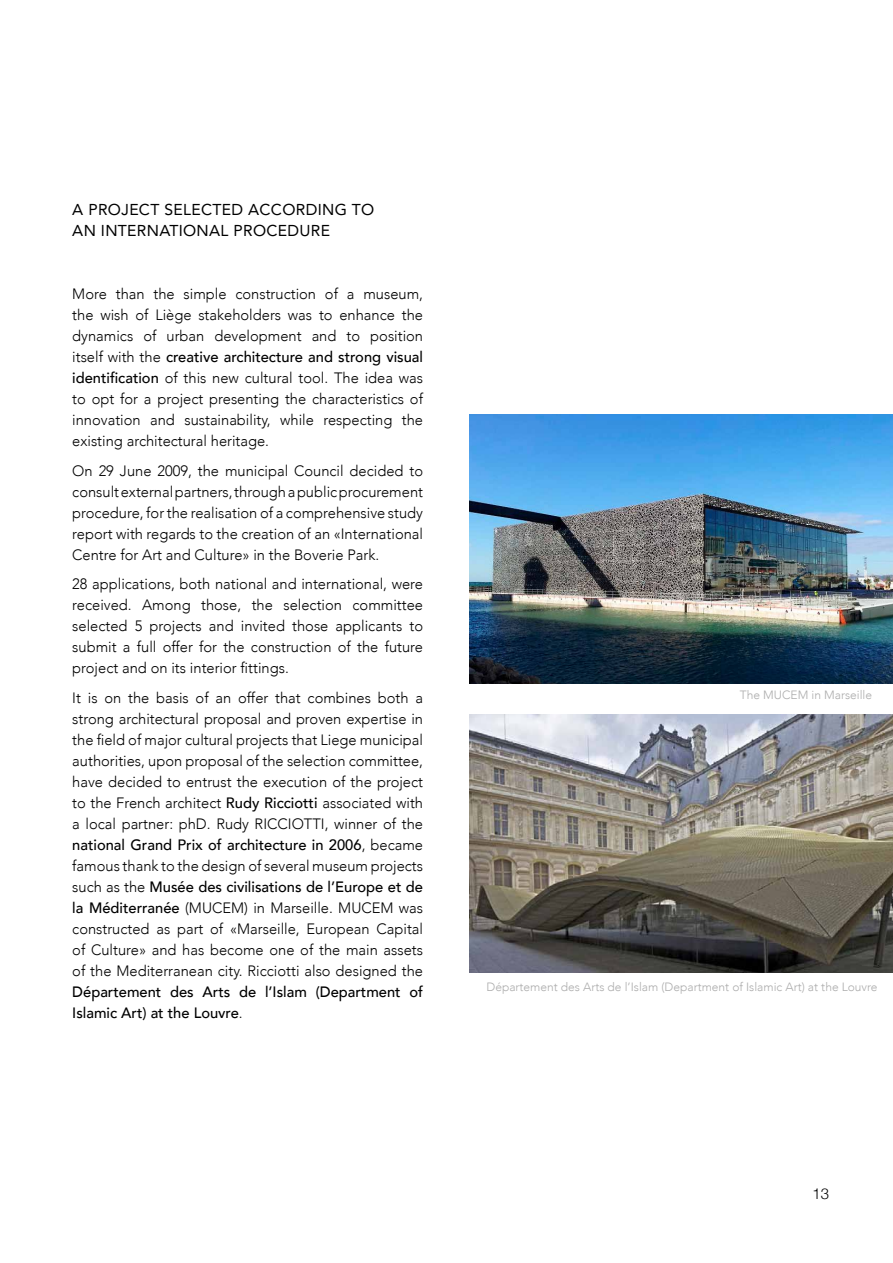
<style>
.page{position:relative;width:893px;height:1263px;background:#fff}
.page>*{position:absolute;margin:0;border:0;box-sizing:border-box;transform-origin:0 0}
.t1{font:15.75px/21px "Avenir";letter-spacing:.02em;color:#000}
.t2{font:300 15px/21px "Avenir";color:#000;text-align:justify}
.t3{font:500 15px/21px "Avenir";color:#000}
.t4{font:300 15px "Helvetica Neue";color:#000}
.t5{font:300 12px "Avenir";color:#acacac}
.s1{font-weight:500}
.s2{font-weight:300}
</style>
<div class="page">
<img style="left:470px;top:714px;width:423px;height:258px">
<img style="left:470px;top:415px;width:423px;height:268px">
<p class="t1" style="left:72px;top:198px;width:304px">A PROJECT SELECTED ACCORDING TO<br>AN INTERNATIONAL PROCEDURE</p>
<p class="t2" style="left:72px;top:283px;width:352px">More than the simple construction of a museum, the wish of Liège stakeholders was to enhance the dynamics of urban development and to position itself with the <span class="s1">creative architecture and strong visual identification</span> of this new cultural tool. The idea was to opt for a project presenting the characteristics of innovation and sustainability, while respecting the existing architectural heritage.</p>
<p class="t2" style="left:72px;top:460px;width:352px">On 29 June 2009, the municipal Council decided to consult external partners, through a public procurement procedure, for the realisation of a comprehensive study report with regards to the creation of an «International Centre for Art and Culture» in the Boverie Park.</p>
<p class="t2" style="left:72px;top:573px;width:352px">28 applications, both national and international, were received. Among those, the selection committee selected 5 projects and invited those applicants to submit a full offer for the construction of the future project and on its interior fittings.</p>
<p class="t2" style="left:72px;top:687px;width:352px">It is on the basis of an offer that combines both a strong architectural proposal and proven expertise in the field of major cultural projects that Liege municipal authorities, upon proposal of the selection committee, have decided to entrust the execution of the project to the French architect <span class="s1">Rudy Ricciotti</span> associated with a local partner: phD. Rudy RICCIOTTI, winner of the <span class="s1">national Grand Prix of architecture in 2006</span>, became famous thank to the design of several museum projects such as the <span class="s1">M usée des civilisations de l’Europe et de la Méditerranée</span> (MUCEM) in Marseille. MUCEM was constructed as part of «Marseille, European Capital of Culture» and has become one of the main assets of the Mediterranean city. Ricciotti also designed the</p>
<p class="t3" style="left:72px;top:980px;width:352px">Département des Arts de l’Islam (Department of<br>Islamic Art) at the Louvre<span class="s2">.</span></p>
<p class="t5" style="left:740px;top:687px;width:134px">The MUCEM in Marseille</p>
<p class="t5" style="left:486px;top:979px;width:393px">Département des Arts de l’Islam (Department of Islamic Art) at the Louvre</p>
<p class="t4" style="left:812px;top:1182px;width:18px">13</p>
</div>
